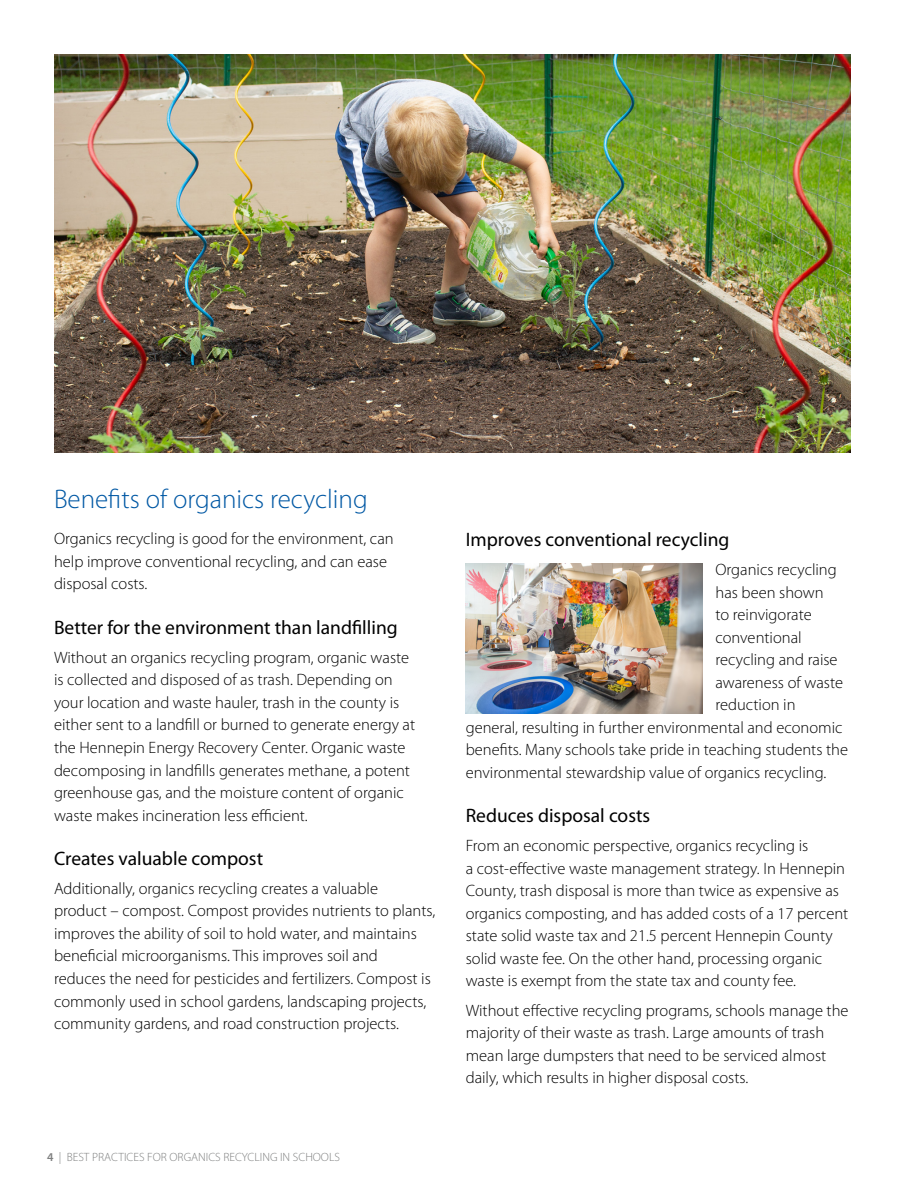
<style>
.page{position:relative;width:918px;height:1188px;background:#fff}
.page>*{position:absolute;margin:0;border:0;box-sizing:border-box;transform-origin:0 0}
.t1{font:300 27px "Myriad Pro";color:#0058a4}
.t2{font:19.5px "Myriad Pro";color:#000}
.t3{font:300 16.5px/22.5px "Myriad Pro";color:#000}
.t4{font:300 12px "Myriad Pro";color:#7f8080}
.s1{font-weight:600}
</style>
<div class="page">
<img style="left:54px;top:54px;width:796px;height:399px">
<img style="left:465px;top:563px;width:237px;height:151px">
<h1 class="t1" style="left:54px;top:485px;width:315px">Benefits of organics recycling</h1>
<p class="t3" style="left:54px;top:528px;width:341px">Organics recycling is good for the environment, can help improve conventional recycling, and can ease disposal costs.</p>
<p class="t2" style="left:54px;top:617px;width:345px">Better for the environment than landfilling</p>
<p class="t3" style="left:54px;top:646px;width:363px">Without an organics recycling program, organic waste is collected and disposed of as trash. Depending on your location and waste hauler, trash in the county is either sent to a landfill or burned to generate energy at the Hennepin Energy Recovery Center. Organic waste decomposing in landfills generates methane, a potent greenhouse gas, and the moisture content of organic waste makes incineration less efficient.</p>
<p class="t2" style="left:54px;top:848px;width:211px">Creates valuable compost</p>
<p class="t3" style="left:54px;top:877px;width:383px">Additionally, organics recycling creates a valuable<br>product – compost. Compost provides nutrients to plants, improves the ability of soil to hold water, and maintains beneficial microorganisms. This improves soil and<br>reduces the need for pesticides and fertilizers. Compost is commonly used in school gardens, landscaping projects, community gardens, and road construction projects.</p>
<p class="t4" style="left:47px;top:1150px;width:294px"><span class="s1">4</span> | BEST PRACTICES FOR ORGANICS RECYCLING IN SCHOOLS</p>
<p class="t2" style="left:466px;top:529px;width:265px">Improves conventional recycling</p>
<p class="t3" style="left:716px;top:559px;width:123px">Organics recycling</p>
<p class="t3" style="left:716px;top:581px;width:110px">has been shown</p>
<p class="t3" style="left:716px;top:604px;width:98px">to reinvigorate</p>
<p class="t3" style="left:716px;top:626px;width:88px">conventional</p>
<p class="t3" style="left:716px;top:649px;width:124px">recycling and raise</p>
<p class="t3" style="left:716px;top:671px;width:129px">awareness of waste</p>
<p class="t3" style="left:716px;top:694px;width:82px">reduction in</p>
<p class="t3" style="left:466px;top:716px;width:378px">general, resulting in further environmental and economic</p>
<p class="t3" style="left:466px;top:739px;width:384px">benefits. Many schools take pride in teaching students the</p>
<p class="t3" style="left:466px;top:761px;width:361px">environmental stewardship value of organics recycling.</p>
<p class="t2" style="left:466px;top:805px;width:186px">Reduces disposal costs</p>
<p class="t3" style="left:466px;top:835px;width:384px">From an economic perspective, organics recycling is<br>a cost-effective waste management strategy. In Hennepin County, trash disposal is more than twice as expensive as organics composting, and has added costs of a 17 percent state solid waste tax and 21.5 percent Hennepin County solid waste fee. On the other hand, processing organic waste is exempt from the state tax and county fee.</p>
<p class="t3" style="left:466px;top:999px;width:384px">Without effective recycling programs, schools manage the majority of their waste as trash. Large amounts of trash mean large dumpsters that need to be serviced almost daily, which results in higher disposal costs.</p>
</div>
